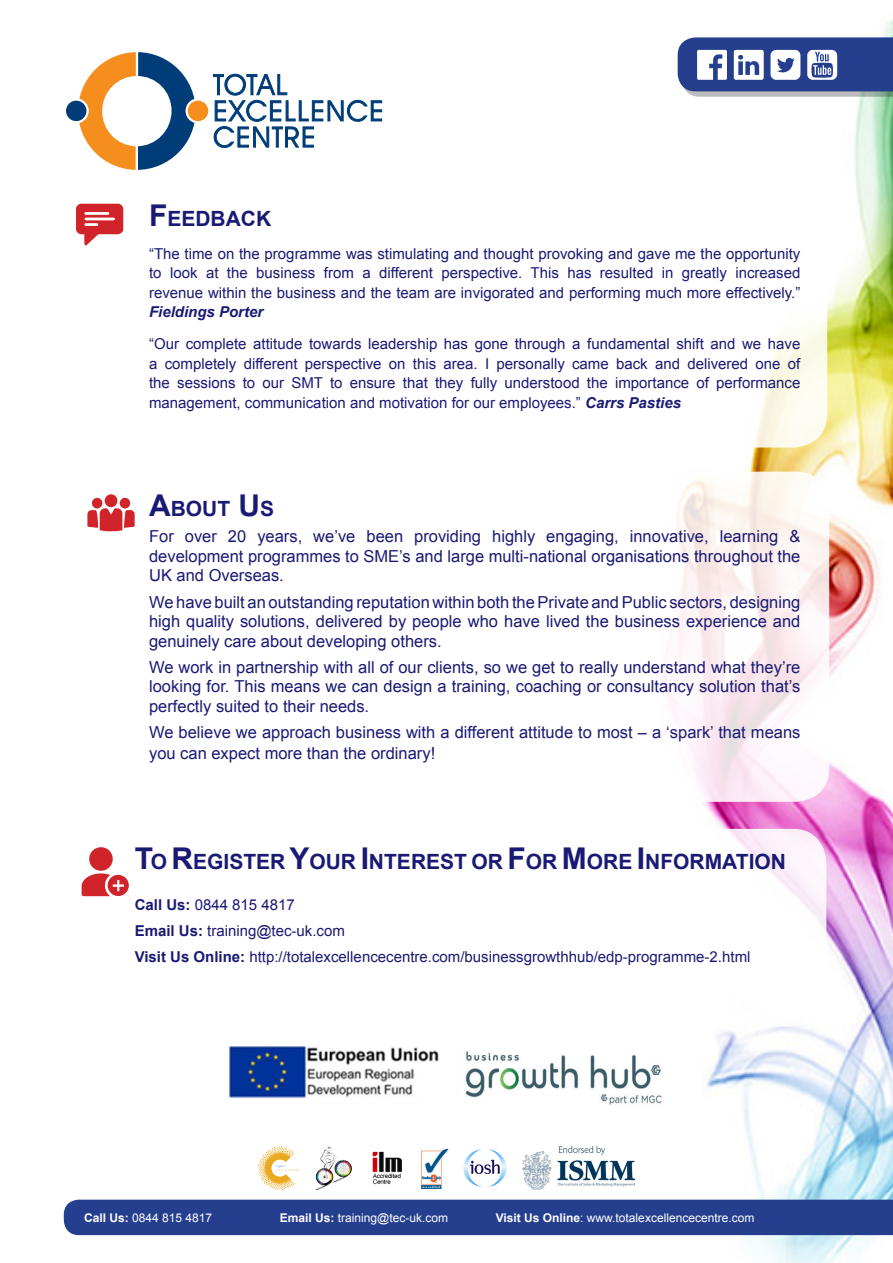
<style>
.page{position:relative;width:893px;height:1263px;background:#fff}
.page>*{position:absolute;margin:0;border:0;box-sizing:border-box;transform-origin:0 0}
.Blue_Subhead{font:700 21px "Arial";color:#1a1a75}
.Body{font:16.5px/19.5px "Arial";color:#1a1a75;text-align:justify}
.t1{font:15px/19.5px "Arial";color:#1a1a75;text-align:justify}
.t2{font:12px "Arial";color:#fff}
.s1{font-size:30px}
.s2{font-weight:700;font-style:italic}
.s3{font-weight:700}
</style>
<div class="page">
<img style="left:606px;top:19px;width:287px;height:1244px">
<div style="left:682px;top:42px;width:211px;height:54px;background:#231f20;opacity:.3"></div>
<svg style="left:678px;top:37px;width:215px;height:54px"></svg>
<svg style="left:79px;top:52px;width:116px;height:118px"></svg>
<div style="left:65px;top:100px;width:23px;height:22px;background:#003d78;border-radius:50%"></div>
<div style="left:64px;top:98px;width:25px;height:25px;border:2px solid #fff;border-radius:50%"></div>
<div style="left:187px;top:100px;width:22px;height:22px;background:#f68e1e;border-radius:50%"></div>
<div style="left:186px;top:98px;width:24px;height:25px;border:2px solid #fff;border-radius:50%"></div>
<svg style="left:213px;top:73px;width:169px;height:75px"></svg>
<div style="left:64px;top:1199px;width:829px;height:36px;background:#253f8e"></div>
<div style="left:68px;top:182px;width:759px;height:266px;background:#fff;border-radius:34px"></div>
<div style="left:69px;top:472px;width:760px;height:330px;background:#fff;border-radius:34px"></div>
<div style="left:67px;top:829px;width:759px;height:197px;background:#fff;border-radius:34px"></div>
<svg style="left:76px;top:204px;width:47px;height:41px"></svg>
<img style="left:258px;top:1146px;width:42px;height:44px">
<img style="left:315px;top:1146px;width:37px;height:44px">
<img style="left:373px;top:1151px;width:28px;height:34px">
<img style="left:422px;top:1148px;width:27px;height:40px">
<img style="left:463px;top:1149px;width:44px;height:38px">
<img style="left:522px;top:1146px;width:113px;height:44px">
<svg style="left:87px;top:508px;width:48px;height:24px"></svg>
<div style="left:105px;top:494px;width:12px;height:13px;background:#d1232a;border-radius:50%"></div>
<div style="left:120px;top:498px;width:10px;height:10px;background:#d1232a;border-radius:50%"></div>
<div style="left:92px;top:498px;width:10px;height:10px;background:#d1232a;border-radius:50%"></div>
<div style="left:89px;top:847px;width:24px;height:24px;background:#d1232a;border-radius:50%"></div>
<svg style="left:82px;top:873px;width:47px;height:23px"></svg>
<img style="left:229px;top:1046px;width:210px;height:52px">
<img style="left:465px;top:1050px;width:205px;height:54px">
<p class="Blue_Subhead" style="left:149px;top:204px;width:124px"><span class="s1">F</span>EEDBACK</p>
<p class="t1" style="left:149px;top:244px;width:653px">“The time on the programme was stimulating and thought provoking and gave me the opportunity to look at the business from a different perspective. This has resulted in greatly increased revenue within the business and the team are invigorated and performing much more effectively.” <span class="s2">Fieldings Porter</span></p>
<p class="t1" style="left:149px;top:334px;width:653px">“Our complete attitude towards leadership has gone through a fundamental shift and we have a completely different perspective on this area. I personally came back and delivered one of the sessions to our SMT to ensure that they fully understood the importance of performance management, communication and motivation for our employees.” <span class="s2">Carrs Pasties</span></p>
<p class="Blue_Subhead" style="left:149px;top:495px;width:127px"><span class="s1">A</span>BOUT <span class="s1">U</span> S</p>
<p class="Body" style="left:149px;top:527px;width:653px">For over 20 years, we’ve been providing highly engaging, innovative, learning &amp; development programmes to SME’s and large multi-national organisations throughout the UK and Overseas.</p>
<p class="Body" style="left:149px;top:592px;width:653px">We have built an outstanding reputation within both the Private and Public sectors, designing high quality solutions, delivered by people who have lived the business experience and genuinely care about developing others.</p>
<p class="Body" style="left:149px;top:657px;width:653px">We work in partnership with all of our clients, so we get to really understand what they’re looking for. This means we can design a training, coaching or consultancy solution that’s perfectly suited to their needs.</p>
<p class="Body" style="left:149px;top:722px;width:653px;line-height:21px">We believe we approach business with a different attitude to most – a ‘spark’ that means you can expect more than the ordinary!</p>
<p class="Blue_Subhead" style="left:135px;top:848px;width:653px"><span class="s1">T</span>O <span class="s1">R</span>EGISTER <span class="s1">Y</span>OUR <span class="s1">I</span> NTEREST OR <span class="s1">F</span>OR <span class="s1">M</span>ORE <span class="s1">I</span> NFORMATION</p>
<p class="t1" style="left:135px;top:895px;width:162px"><span class="s3">Call Us:</span> 0844 815 4817</p>
<p class="t1" style="left:135px;top:921px;width:212px"><span class="s3">Email Us:</span> training@tec-uk.com</p>
<p class="t1" style="left:135px;top:947px;width:617px"><span class="s3">Visit Us Online:</span> http://totalexcellencecentre.com/businessgrowthhub/edp-programme-2.html</p>
<p class="t2" style="left:84px;top:1210px;width:130px"><span class="s3">Call Us:</span> 0844 815 4817</p>
<p class="t2" style="left:280px;top:1210px;width:170px"><span class="s3">Email Us:</span> training@tec-uk.com</p>
<p class="t2" style="left:496px;top:1210px;width:260px"><span class="s3">Visit Us Online</span>: www.totalexcellencecentre.com</p>
</div>
